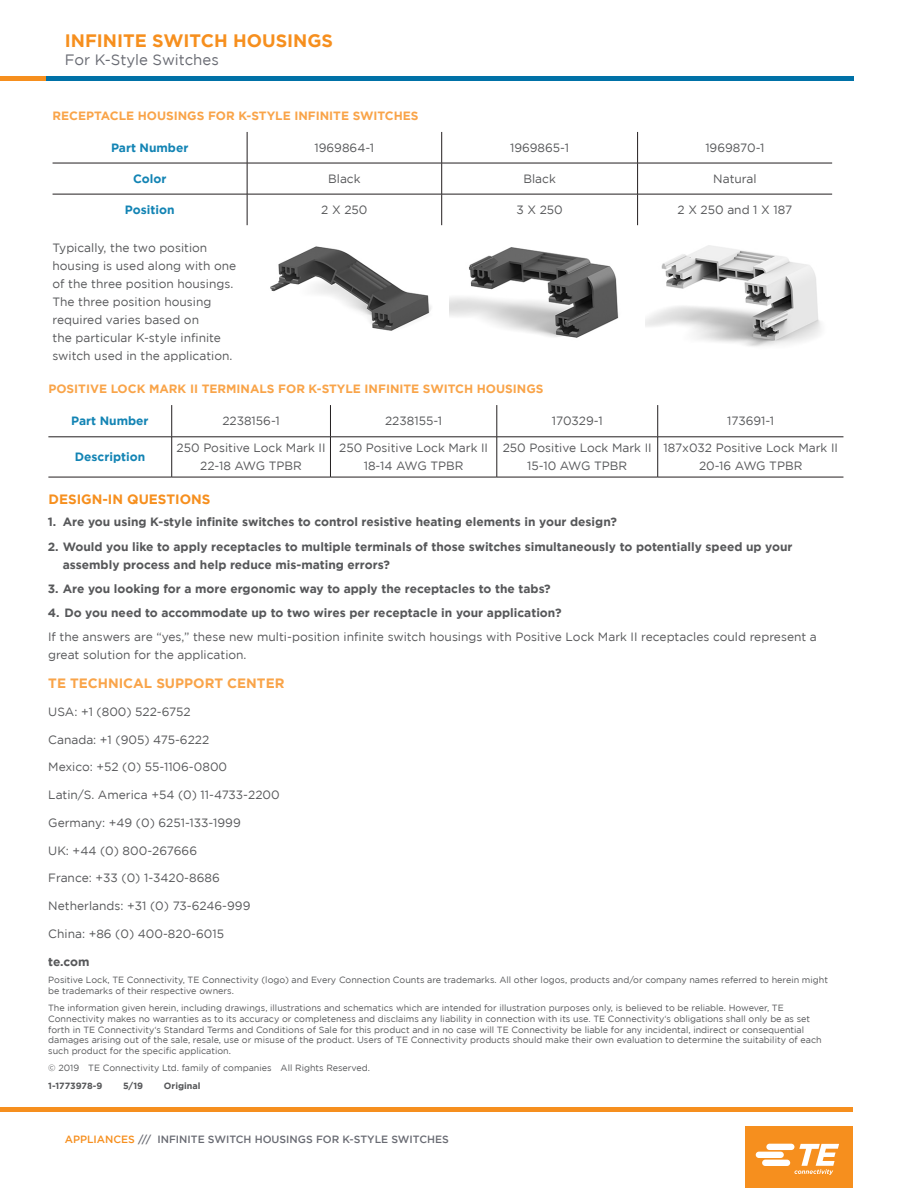
<style>
.page{position:relative;width:918px;height:1188px;background:#fff}
.page>*{position:absolute;margin:0;border:0;box-sizing:border-box;transform-origin:0 0}
.PS_Header_Title{font:700 18px "Gotham";color:#f68f1e}
.PS_Header_Subtitle{font:15px "Gotham";color:#696b73}
.Legal_Header{font:700 13.5px "Gotham";color:#f9a449}
.PS_Body_Copy_Bold{font:700 13.5px "Gotham";color:#f68f1e}
.PS_Body_Copy{font:700 12px/18px "Gotham";color:#57585a}
.PS_Body_Copy-2{font:12px/18px "Gotham";color:#57585a;text-align:center}
.PS_Body_Copy_Bold-2{font:12px/18px "Gotham";color:#57585a}
.Legal_Header-2{font:12px "Gotham";color:#57585a}
.PS_Body_Copy-3{font:700 12px "Gotham";color:#f9a449}
.PS_Body_Copy_Bold-3{font:700 12px "Gotham";color:#1384b4}
.Legal_Header-3{font:700 12px "Gotham";color:#57585a}
.PS_Footer_Info{font:500 10.5px "Gotham";color:#696b73}
.Legal{font:9px/10.8px "Gotham";color:#57585a}
.Legal_Bold{font:700 9px "Gotham";color:#57585a}
.s1{color:#f68f1e}
</style>
<div class="page">
<hr style="left:0;top:1107px;width:853px;height:4px;background:#f68f1e">
<div style="left:0;top:76px;width:47px;height:5px;background:#f68f1e"></div>
<div style="left:46px;top:76px;width:807px;height:5px;background:#0071a7"></div>
<div style="left:745px;top:1126px;width:108px;height:62px;background:#f68f1e"></div>
<svg style="left:756px;top:1144px;width:83px;height:31px"></svg>
<img style="left:270px;top:246px;width:161px;height:85px">
<img style="left:449px;top:247px;width:170px;height:91px">
<img style="left:646px;top:245px;width:175px;height:102px">
<hr style="left:247px;top:132px;width:1px;height:31px;background:#231f20">
<hr style="left:441px;top:132px;width:1px;height:31px;background:#231f20">
<hr style="left:637px;top:132px;width:1px;height:31px;background:#231f20">
<hr style="left:53px;top:163px;width:194px;height:1px;background:#231f20">
<hr style="left:247px;top:163px;width:195px;height:1px;background:#231f20">
<hr style="left:247px;top:163px;width:1px;height:31px;background:#231f20">
<hr style="left:442px;top:163px;width:196px;height:1px;background:#231f20">
<hr style="left:441px;top:163px;width:1px;height:31px;background:#231f20">
<hr style="left:638px;top:163px;width:194px;height:1px;background:#231f20">
<hr style="left:637px;top:163px;width:1px;height:31px;background:#231f20">
<hr style="left:53px;top:194px;width:194px;height:1px;background:#231f20">
<hr style="left:247px;top:194px;width:195px;height:1px;background:#231f20">
<hr style="left:247px;top:194px;width:1px;height:31px;background:#231f20">
<hr style="left:442px;top:194px;width:196px;height:1px;background:#231f20">
<hr style="left:441px;top:194px;width:1px;height:31px;background:#231f20">
<hr style="left:638px;top:194px;width:194px;height:1px;background:#231f20">
<hr style="left:637px;top:194px;width:1px;height:31px;background:#231f20">
<hr style="left:171px;top:405px;width:1px;height:32px;background:#231f20">
<hr style="left:330px;top:405px;width:1px;height:32px;background:#231f20">
<hr style="left:497px;top:405px;width:1px;height:32px;background:#231f20">
<hr style="left:48px;top:437px;width:124px;height:1px;background:#231f20">
<hr style="left:172px;top:437px;width:158px;height:1px;background:#231f20">
<hr style="left:171px;top:437px;width:1px;height:40px;background:#231f20">
<hr style="left:330px;top:437px;width:167px;height:1px;background:#231f20">
<hr style="left:330px;top:437px;width:1px;height:40px;background:#231f20">
<hr style="left:497px;top:437px;width:161px;height:1px;background:#231f20">
<hr style="left:497px;top:437px;width:1px;height:40px;background:#231f20">
<hr style="left:48px;top:477px;width:124px;height:1px;background:#231f20">
<hr style="left:172px;top:477px;width:158px;height:1px;background:#231f20">
<hr style="left:330px;top:477px;width:167px;height:1px;background:#231f20">
<hr style="left:497px;top:477px;width:161px;height:1px;background:#231f20">
<hr style="left:657px;top:405px;width:1px;height:32px;background:#231f20">
<hr style="left:658px;top:437px;width:185px;height:1px;background:#231f20">
<hr style="left:657px;top:437px;width:1px;height:40px;background:#231f20">
<hr style="left:658px;top:477px;width:185px;height:1px;background:#231f20">
<p class="PS_Header_Title" style="left:65px;top:30px;width:270px">INFINITE SWITCH HOUSINGS</p>
<p class="PS_Header_Subtitle" style="left:65px;top:51px;width:156px">For K-Style Switches</p>
<p class="PS_Body_Copy-3" style="left:53px;top:109px;width:368px">RECEPTACLE HOUSINGS FOR K-STYLE INFINITE SWITCHES</p>
<p class="PS_Body_Copy_Bold-3" style="left:111px;top:141px;width:79px">Part Number</p>
<p class="PS_Body_Copy-2" style="left:315px;top:138px;width:61px">1969864-1</p>
<p class="PS_Body_Copy_Bold-2" style="left:510px;top:138px;width:60px">1969865-1</p>
<p class="PS_Body_Copy_Bold-2" style="left:705px;top:138px;width:61px">1969870-1</p>
<p class="PS_Body_Copy_Bold-3" style="left:133px;top:172px;width:35px">Color</p>
<p class="PS_Body_Copy-2" style="left:328px;top:170px;width:34px">Black</p>
<p class="PS_Body_Copy_Bold-2" style="left:523px;top:170px;width:34px">Black</p>
<p class="PS_Body_Copy_Bold-2" style="left:713px;top:170px;width:45px">Natural</p>
<p class="PS_Body_Copy_Bold-3" style="left:125px;top:203px;width:51px">Position</p>
<p class="PS_Body_Copy-2" style="left:321px;top:201px;width:48px">2 X 250</p>
<p class="PS_Body_Copy_Bold-2" style="left:516px;top:201px;width:48px">3 X 250</p>
<p class="PS_Body_Copy_Bold-2" style="left:678px;top:201px;width:116px">2 X 250 and 1 X 187</p>
<p class="PS_Body_Copy_Bold-2" style="left:53px;top:238px;width:185px">Typically, the two position housing is used along with one of the three position housings.<br>The three position housing required varies based on<br>the particular K-style infinite switch used in the application.</p>
<p class="PS_Body_Copy-3" style="left:48px;top:382px;width:497px">POSITIVE LOCK MARK II TERMINALS FOR K-STYLE INFINITE SWITCH HOUSINGS</p>
<p class="PS_Body_Copy_Bold-3" style="left:71px;top:414px;width:79px">Part Number</p>
<p class="PS_Body_Copy-2" style="left:222px;top:412px;width:59px">2238156-1</p>
<p class="PS_Body_Copy_Bold-2" style="left:385px;top:412px;width:59px">2238155-1</p>
<p class="PS_Body_Copy_Bold-2" style="left:552px;top:412px;width:52px">170329-1</p>
<p class="PS_Body_Copy_Bold-2" style="left:727px;top:412px;width:49px">173691-1</p>
<p class="PS_Body_Copy_Bold-3" style="left:75px;top:450px;width:72px">Description</p>
<p class="PS_Body_Copy-2" style="left:177px;top:439px;width:150px">250 Positive Lock Mark II<br>22-18 AWG TPBR</p>
<p class="PS_Body_Copy-2" style="left:339px;top:439px;width:150px">250 Positive Lock Mark II<br>18-14 AWG TPBR</p>
<p class="PS_Body_Copy-2" style="left:503px;top:439px;width:150px">250 Positive Lock Mark II<br>15-10 AWG TPBR</p>
<p class="PS_Body_Copy-2" style="left:663px;top:439px;width:176px">187x032 Positive Lock Mark II<br>20-16 AWG TPBR</p>
<p class="PS_Body_Copy_Bold" style="left:48px;top:491px;width:164px">DESIGN-IN QUESTIONS</p>
<p class="PS_Body_Copy" style="left:48px;top:513px;width:571px">1. Are you using K-style infinite switches to control resistive heating elements in your design?</p>
<p class="PS_Body_Copy" style="left:63px;top:537px;width:731px;text-indent:-15px">2. Would you like to apply receptacles to multiple terminals of those switches simultaneously to potentially speed up your assembly process and help reduce mis-mating errors?</p>
<p class="PS_Body_Copy" style="left:48px;top:579px;width:504px">3. Are you looking for a more ergonomic way to apply the receptacles to the tabs?</p>
<p class="PS_Body_Copy" style="left:48px;top:604px;width:515px">4. Do you need to accommodate up to two wires per receptacle in your application?</p>
<p class="PS_Body_Copy-2" style="left:48px;top:628px;width:770px;text-align:left">If the answers are “yes,” these new multi-position infinite switch housings with Positive Lock Mark II receptacles could represent a great solution for the application.</p>
<p class="Legal_Header" style="left:48px;top:675px;width:238px">TE TECHNICAL SUPPORT CENTER</p>
<p class="Legal_Header-2" style="left:48px;top:705px;width:144px">USA: +1 (800) 522-6752</p>
<p class="Legal_Header-2" style="left:48px;top:733px;width:163px">Canada: +1 (905) 475-6222</p>
<p class="Legal_Header-2" style="left:48px;top:760px;width:180px">Mexico: +52 (0) 55-1106-0800</p>
<p class="Legal_Header-2" style="left:48px;top:788px;width:233px">Latin/S. America +54 (0) 11-4733-2200</p>
<p class="Legal_Header-2" style="left:48px;top:816px;width:194px">Germany: +49 (0) 6251-133-1999</p>
<p class="Legal_Header-2" style="left:48px;top:844px;width:150px">UK: +44 (0) 800-267666</p>
<p class="Legal_Header-2" style="left:48px;top:871px;width:173px">France: +33 (0) 1-3420-8686</p>
<p class="Legal_Header-2" style="left:48px;top:899px;width:204px">Netherlands: +31 (0) 73-6246-999</p>
<p class="Legal_Header-2" style="left:48px;top:927px;width:177px">China: +86 (0) 400-820-6015</p>
<p class="Legal_Header-3" style="left:48px;top:954px;width:43px">te.com</p>
<p class="Legal" style="left:48px;top:974px;width:781px">Positive Lock, TE Connectivity, TE Connectivity (logo) and Every Connection Counts are trademarks. All other logos, products and/or company names referred to herein might be trademarks of their respective owners.</p>
<p class="Legal" style="left:48px;top:1002px;width:775px">The information given herein, including drawings, illustrations and schematics which are intended for illustration purposes only, is believed to be reliable. However, TE Connectivity makes no warranties as to its accuracy or completeness and disclaims any liability in connection with its use. TE Connectivity‘s obligations shall only be as set forth in TE Connectivity‘s Standard Terms and Conditions of Sale for this product and in no case will TE Connectivity be liable for any incidental, indirect or consequential damages arising out of the sale, resale, use or misuse of the product. Users of TE Connectivity products should make their own evaluation to determine the suitability of each such product for the specific application.</p>
<p class="Legal" style="left:48px;top:1063px;width:323px">© 2019 TE Connectivity Ltd. family of companies All Rights Reserved.</p>
<p class="Legal_Bold" style="left:48px;top:1081px;width:56px">1-1773978-9</p>
<p class="Legal_Bold" style="left:123px;top:1081px;width:22px">5/19</p>
<p class="Legal_Bold" style="left:164px;top:1081px;width:38px">Original</p>
<p class="PS_Footer_Info" style="left:65px;top:1133px;width:386px"><span class="s1">APPLIANCES</span> /// INFINITE SWITCH HOUSINGS FOR K-STYLE SWITCHES</p>
</div>
